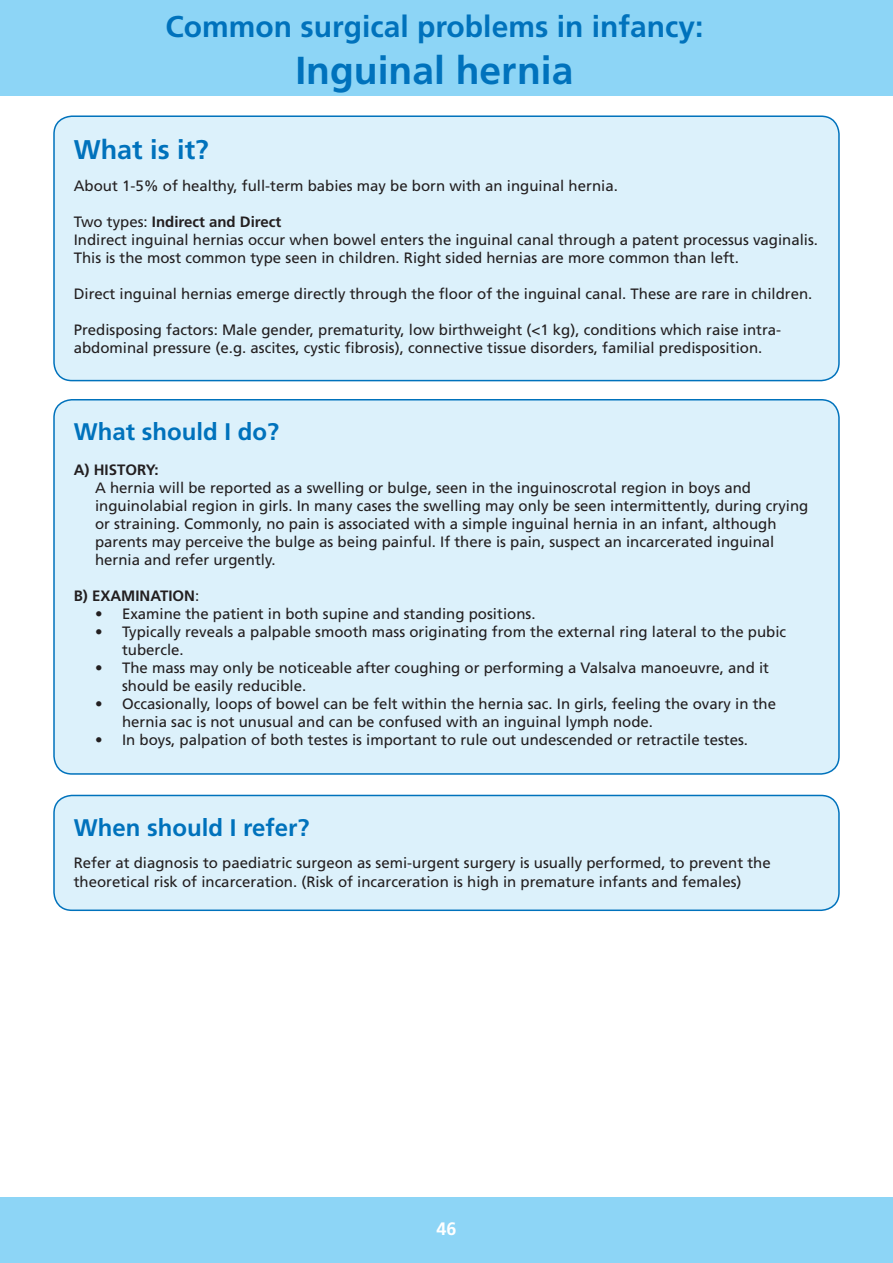
<style>
.page{position:relative;width:893px;height:1263px;background:#fff}
.page>*{position:absolute;margin:0;border:0;box-sizing:border-box;transform-origin:0 0}
.t1{font:700 39px "Frutiger LT Std";color:#0072bc}
.t2{font:700 30px "Frutiger LT Std";color:#0072bc}
.t3{font:700 27px "Frutiger LT Std";color:#0072bc}
.t4{font:700 24px "Frutiger LT Std";color:#0072bc}
.t5{font:700 18px "Frutiger LT Std";color:#fff}
.t6{font:15px/18px "Frutiger LT Std";color:#231f20}
.t7{font:700 15px "Frutiger LT Std";color:#231f20}
.s1{font-weight:400}
</style>
<div class="page">
<div style="left:0;top:1197px;width:893px;height:66px;background:#8dd5f6"></div>
<div style="left:0;top:0;width:893px;height:96px;background:#8dd5f6"></div>
<div style="left:54px;top:116px;width:785px;height:265px;background:#dcf1fb;border-radius:18px"></div>
<div style="left:53px;top:115px;width:787px;height:266px;border:2px solid #0072bc;border-radius:18px"></div>
<div style="left:54px;top:400px;width:785px;height:374px;background:#dcf1fb;border-radius:18px"></div>
<div style="left:53px;top:399px;width:787px;height:376px;border:2px solid #0072bc;border-radius:18px"></div>
<div style="left:54px;top:795px;width:785px;height:115px;background:#dcf1fb;border-radius:18px"></div>
<div style="left:53px;top:795px;width:787px;height:116px;border:2px solid #0072bc;border-radius:18px"></div>
<p class="t2" style="left:165px;top:9px;width:539px">Common surgical problems in infancy:</p>
<p class="t1" style="left:295px;top:47px;width:280px">Inguinal hernia</p>
<p class="t3" style="left:74px;top:134px;width:137px">What is it?</p>
<p class="t6" style="left:74px;top:177px;width:546px">About 1-5% of healthy, full-term babies may be born with an inguinal hernia.</p>
<p class="t7" style="left:74px;top:213px;width:209px"><span class="s1">Two types:</span> Indirect and Direct</p>
<p class="t6" style="left:74px;top:231px;width:746px">Indirect inguinal hernias occur when bowel enters the inguinal canal through a patent processus vaginalis.<br>This is the most common type seen in children. Right sided hernias are more common than left.</p>
<p class="t6" style="left:74px;top:285px;width:740px">Direct inguinal hernias emerge directly through the floor of the inguinal canal. These are rare in children.</p>
<p class="t6" style="left:74px;top:321px;width:709px">Predisposing factors: Male gender, prematurity, low birthweight (&lt;1 kg), conditions which raise intra&shy;abdominal pressure (e.g. ascites, cystic fibrosis), connective tissue disorders, familial predisposition.</p>
<p class="t4" style="left:74px;top:418px;width:207px">What should I do?</p>
<p class="t7" style="left:74px;top:461px;width:86px">A) HISTORY:</p>
<p class="t6" style="left:95px;top:479px;width:715px">A hernia will be reported as a swelling or bulge, seen in the inguinoscrotal region in boys and inguinolabial region in girls. In many cases the swelling may only be seen intermittently, during crying or straining. Commonly, no pain is associated with a simple inguinal hernia in an infant, although parents may perceive the bulge as being painful. If there is pain, suspect an incarcerated inguinal hernia and refer urgently.</p>
<p class="t7" style="left:74px;top:587px;width:127px">B) EXAMINATION<span class="s1">:</span></p>
<p class="t6" style="left:95px;top:605px;width:442px">• Examine the patient in both supine and standing positions.</p>
<p class="t6" style="left:122px;top:623px;width:666px;text-indent:-27px">• Typically reveals a palpable smooth mass originating from the external ring lateral to the pubic tubercle.</p>
<p class="t6" style="left:122px;top:659px;width:648px;text-indent:-27px">• The mass may only be noticeable after coughing or performing a Valsalva manoeuvre, and it should be easily reducible.</p>
<p class="t6" style="left:122px;top:695px;width:656px;text-indent:-27px">• Occasionally, loops of bowel can be felt within the hernia sac. In girls, feeling the ovary in the hernia sac is not unusual and can be confused with an inguinal lymph node.</p>
<p class="t6" style="left:95px;top:731px;width:654px">• In boys, palpation of both testes is important to rule out undescended or retractile testes.</p>
<p class="t4" style="left:74px;top:813px;width:237px">When should I refer?</p>
<p class="t6" style="left:74px;top:854px;width:698px">Refer at diagnosis to paediatric surgeon as semi-urgent surgery is usually performed, to prevent the theoretical risk of incarceration. (Risk of incarceration is high in premature infants and females)</p>
<p class="t5" style="left:436px;top:1218px;width:22px">46</p>
</div>
